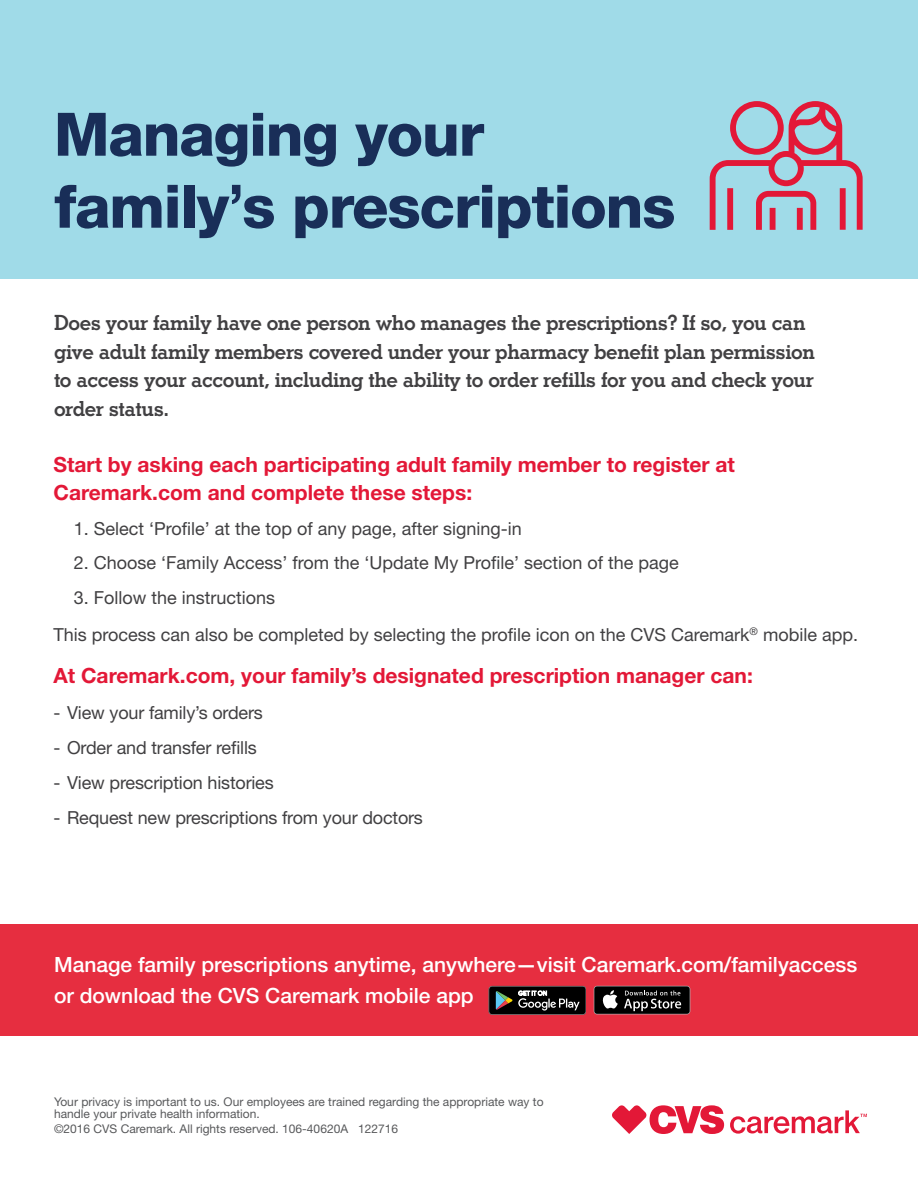
<style>
.page{position:relative;width:918px;height:1188px;background:#fff}
.page>*{position:absolute;margin:0;border:0;box-sizing:border-box;transform-origin:0 0}
.t1{font:800 60px/72px "Helvetica Neue LT Std";letter-spacing:-.02em;color:#192e58}
.t2{font:700 21px/28.5px "Stymie BT";letter-spacing:-.02em;color:#414042}
.t3{font:700 21px/28.5px "Helvetica Neue LT Std";color:#e31837}
.t4{font:500 21px/31.5px "Helvetica Neue LT Std";color:#fff}
.t5{font:18px/37.5px "Helvetica Neue LT Std";color:#414042}
.t6{font:12px/12px "Helvetica Neue LT Std";color:#58595b}
.s1{font-weight:700}
</style>
<div class="page">
<div style="left:0;top:0;width:918px;height:279px;background:#a0dbe8"></div>
<svg style="left:612px;top:1105px;width:255px;height:29px"></svg>
<div style="left:0;top:924px;width:918px;height:112px;background:#e62e40"></div>
<svg style="left:489px;top:986px;width:97px;height:29px;background:#2e2f2e"></svg>
<div style="left:594px;top:986px;width:96px;height:28px;background:#000;border-radius:3px"></div>
<svg style="left:602px;top:990px;width:16px;height:19px"></svg>
<svg style="left:624px;top:990px;width:57px;height:21px"></svg>
<svg style="left:710px;top:101px;width:153px;height:129px"></svg>
<h1 class="t1" style="left:54px;top:98px;width:623px">Managing your family<span class="s1">’</span>s prescriptions</h1>
<p class="t2" style="left:54px;top:309px;width:763px">Does your family have one person who manages the prescriptions? If so, you can give adult family members covered under your pharmacy benefit plan permission to access your account, including the ability to order refills for you and check your order status.</p>
<p class="t3" style="left:53px;top:450px;width:683px">Start by asking each participating adult family member to register at<br>Caremark.com and complete these steps:</p>
<p class="t5" style="left:74px;top:509px;width:450px">1. Select ‘Profile’ at the top of any page, after signing-in</p>
<p class="t5" style="left:74px;top:544px;width:607px">2. Choose ‘Family Access’ from the ‘Update My Profile’ section of the page</p>
<p class="t5" style="left:53px;top:578px;width:806px;text-indent:20px">3. Follow the instructions<br>This process can also be completed by selecting the profile icon on the CVS Caremark<sup>®</sup> mobile app.</p>
<p class="t3" style="left:53px;top:661px;width:701px">At Caremark.com, your family’s designated prescription manager can:</p>
<p class="t5" style="left:53px;top:693px;width:211px">- View your family’s orders</p>
<p class="t5" style="left:53px;top:728px;width:205px">- Order and transfer refills</p>
<p class="t5" style="left:53px;top:764px;width:222px">- View prescription histories</p>
<p class="t5" style="left:53px;top:799px;width:371px">- Request new prescriptions from your doctors</p>
<p class="t4" style="left:54px;top:948px;width:805px">Manage family prescriptions anytime, anywhere—visit Caremark.com/familyaccess or download the CVS Caremark mobile app</p>
<p class="t6" style="left:54px;top:1095px;width:491px">Your privacy is important to us. Our employees are trained regarding the appropriate way to handle your private health information.</p>
<p class="t6" style="left:54px;top:1122px;width:346px">©2016 CVS Caremark. All rights reserved. 106-40620A 122716</p>
</div>
